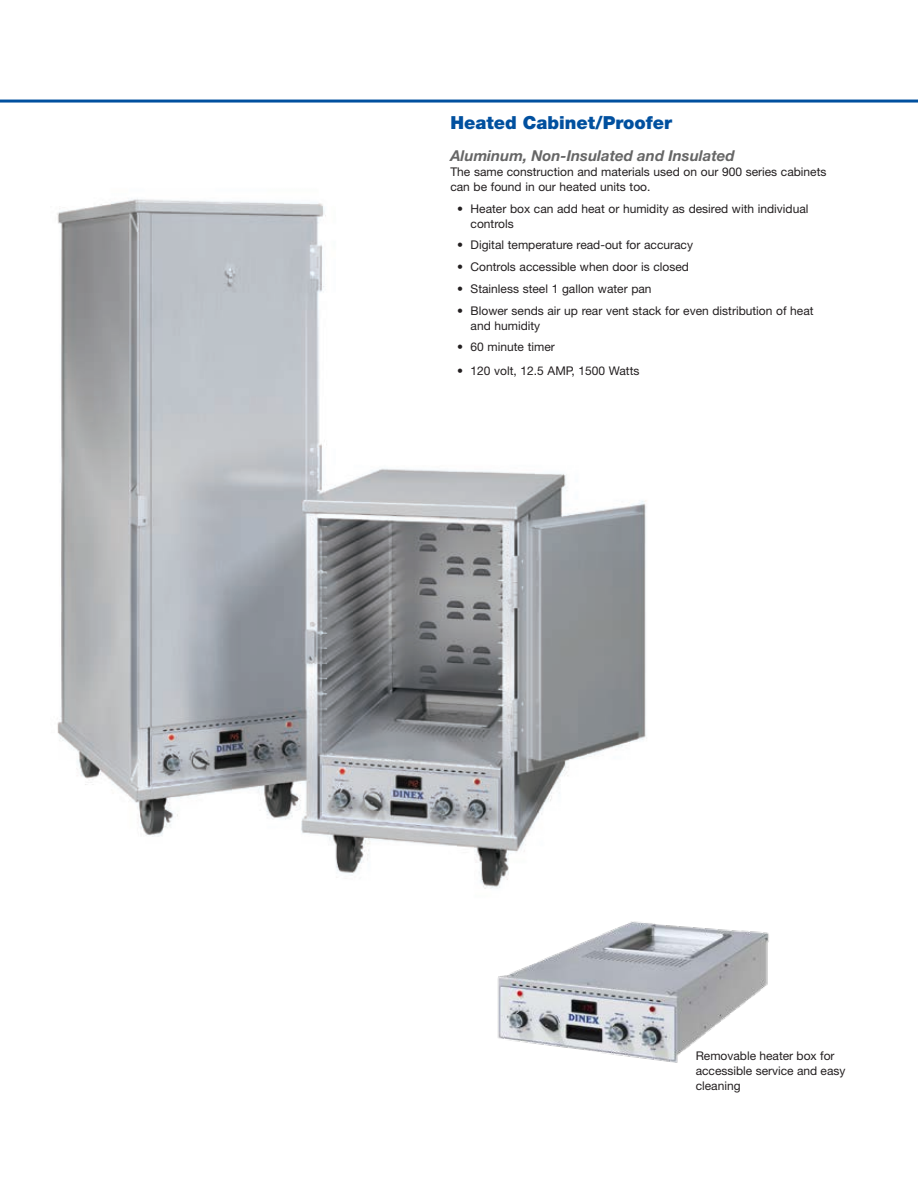
<style>
.page{position:relative;width:918px;height:1188px;background:#fff}
.page>*{position:absolute;margin:0;border:0;box-sizing:border-box;transform-origin:0 0}
.t1{font:900 18px "Helvetica Neue LT Std";color:#01509f}
.t2{font:italic 700 15px "Helvetica Neue LT Std";color:#666}
.t3{font:12px/15px "Helvetica Neue LT Std";color:#231f20}
</style>
<div class="page">
<img style="left:57px;top:199px;width:590px;height:690px">
<hr style="left:0;top:100px;width:918px;height:3px;background:#01509f">
<img style="left:497px;top:921px;width:272px;height:142px">
<h1 class="t1" style="left:450px;top:112px;width:223px">Heated Cabinet/Proofer</h1>
<p class="t2" style="left:450px;top:146px;width:286px">Aluminum, Non-Insulated and Insulated</p>
<p class="t3" style="left:450px;top:164px;width:378px">The same construction and materials used on our 900 series cabinets can be found in our heated units too.</p>
<p class="t3" style="left:471px;top:201px;width:339px;text-indent:-14px">• Heater box can add heat or humidity as desired with individual controls</p>
<p class="t3" style="left:457px;top:238px;width:237px">• Digital temperature read-out for accuracy</p>
<p class="t3" style="left:457px;top:259px;width:233px">• Controls accessible when door is closed</p>
<p class="t3" style="left:457px;top:281px;width:196px">• Stainless steel 1 gallon water pan</p>
<p class="t3" style="left:471px;top:303px;width:345px;text-indent:-14px">• Blower sends air up rear vent stack for even distribution of heat and humidity</p>
<p class="t3" style="left:457px;top:340px;width:99px">• 60 minute timer</p>
<p class="t3" style="left:457px;top:363px;width:184px">• 120 volt, 12.5 AMP, 1500 Watts</p>
<p class="t3" style="left:696px;top:1048px;width:151px">Removable heater box for accessible service and easy cleaning</p>
</div>
